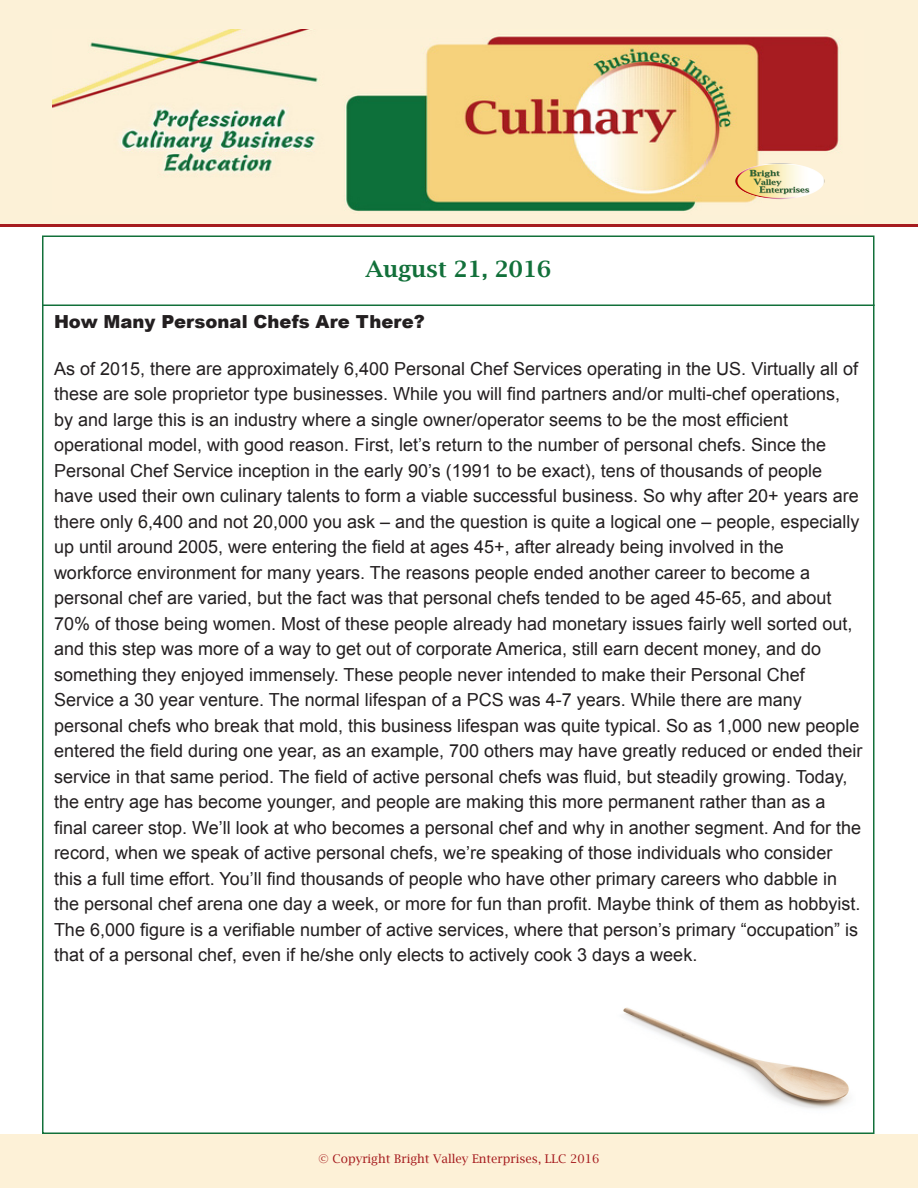
<style>
.page{position:relative;width:918px;height:1188px;background:#fff}
.page>*{position:absolute;margin:0;border:0;box-sizing:border-box;transform-origin:0 0}
.t1{font:600 22.5px "Lucida Bright";color:#12703a}
.t2{font:18px "Arial";color:#231f20}
.t3{font:900 18px "Arial";color:#231f20}
.t4{font:12px "Lucida Bright";color:#a61c1f}
</style>
<div class="page">
<div style="left:0;top:0;width:918px;height:224px;background:#fcf1d7"></div>
<hr style="left:0;top:224px;width:918px;height:3px;background:#a61c1f">
<img style="left:52px;top:30px;width:787px;height:181px">
<hr style="left:42px;top:304px;width:833px;height:2px;background:#12703a">
<img style="left:734px;top:162px;width:92px;height:38px">
<img style="left:623px;top:1007px;width:226px;height:102px">
<p class="t1" style="left:366px;top:256px;width:187px">August 21, 2016</p>
<p class="t3" style="left:54px;top:308px;width:372px">How Many Personal Chefs Are There?</p>
<p class="t2" style="left:54px;top:357px;width:806px">As of 2015, there are approximately 6,400 Personal Chef Services operating in the US. Virtually all of</p>
<p class="t2" style="left:54px;top:382px;width:788px">these are sole proprietor type businesses. While you will find partners and/or multi-chef operations,</p>
<p class="t2" style="left:54px;top:408px;width:736px">by and large this is an industry where a single owner/operator seems to be the most efficient</p>
<p class="t2" style="left:54px;top:433px;width:774px">operational model, with good reason. First, let’s return to the number of personal chefs. Since the</p>
<p class="t2" style="left:54px;top:459px;width:770px">Personal Chef Service inception in the early 90’s (1991 to be exact), tens of thousands of people</p>
<p class="t2" style="left:54px;top:484px;width:806px">have used their own culinary talents to form a viable successful business. So why after 20+ years are</p>
<p class="t2" style="left:54px;top:510px;width:807px">there only 6,400 and not 20,000 you ask – and the question is quite a logical one – people, especially</p>
<p class="t2" style="left:54px;top:535px;width:731px">up until around 2005, were entering the field at ages 45+, after already being involved in the</p>
<p class="t2" style="left:54px;top:561px;width:758px">workforce environment for many years. The reasons people ended another career to become a</p>
<p class="t2" style="left:54px;top:586px;width:779px">personal chef are varied, but the fact was that personal chefs tended to be aged 45-65, and about</p>
<p class="t2" style="left:54px;top:612px;width:800px">70% of those being women. Most of these people already had monetary issues fairly well sorted out,</p>
<p class="t2" style="left:54px;top:637px;width:769px">and this step was more of a way to get out of corporate America, still earn decent money, and do</p>
<p class="t2" style="left:54px;top:663px;width:752px">something they enjoyed immensely. These people never intended to make their Personal Chef</p>
<p class="t2" style="left:54px;top:688px;width:749px">Service a 30 year venture. The normal lifespan of a PCS was 4-7 years. While there are many</p>
<p class="t2" style="left:54px;top:714px;width:807px">personal chefs who break that mold, this business lifespan was quite typical. So as 1,000 new people</p>
<p class="t2" style="left:54px;top:739px;width:810px">entered the field during one year, as an example, 700 others may have greatly reduced or ended their</p>
<p class="t2" style="left:54px;top:765px;width:795px">service in that same period. The field of active personal chefs was fluid, but steadily growing. Today,</p>
<p class="t2" style="left:54px;top:790px;width:773px">the entry age has become younger, and people are making this more permanent rather than as a</p>
<p class="t2" style="left:54px;top:816px;width:809px">final career stop. We’ll look at who becomes a personal chef and why in another segment. And for the</p>
<p class="t2" style="left:54px;top:841px;width:780px">record, when we speak of active personal chefs, we’re speaking of those individuals who consider</p>
<p class="t2" style="left:54px;top:867px;width:785px">this a full time effort. You’ll find thousands of people who have other primary careers who dabble in</p>
<p class="t2" style="left:54px;top:892px;width:808px">the personal chef arena one day a week, or more for fun than profit. Maybe think of them as hobbyist.</p>
<p class="t2" style="left:54px;top:918px;width:806px">The 6,000 figure is a verifiable number of active services, where that person’s primary “occupation” is</p>
<p class="t2" style="left:54px;top:943px;width:645px">that of a personal chef, even if he/she only elects to actively cook 3 days a week.</p>
<p class="t4" style="left:319px;top:1152px;width:282px">© Copyright Bright Valley Enterprises, LLC 2016</p>
</div>
